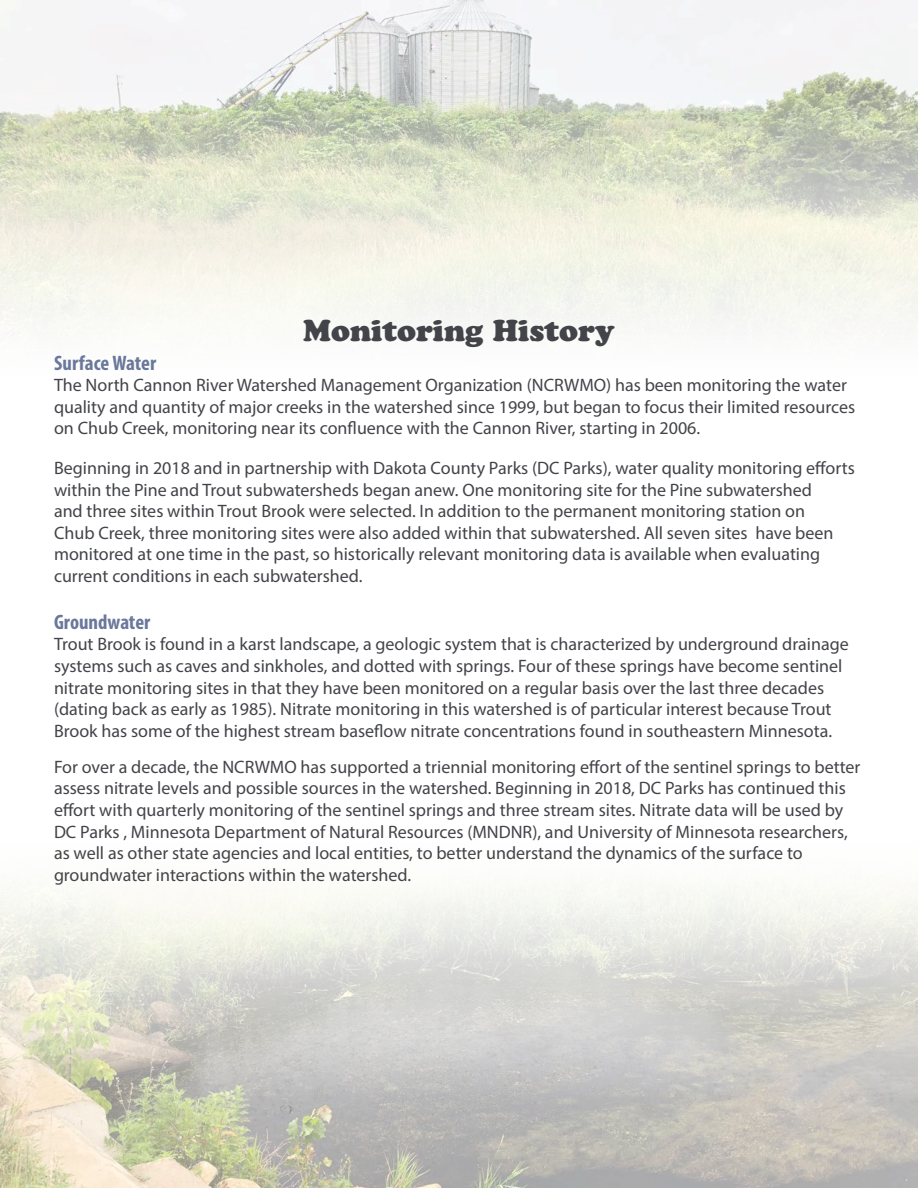
<style>
.page{position:relative;width:918px;height:1188px;background:#fff}
.page>*{position:absolute;margin:0;border:0;box-sizing:border-box;transform-origin:0 0}
.t1{font:30px "Cooper Black Std";color:#434449}
.t2{font:700 condensed 21px "Myriad Pro";color:#6a789b}
.t3{font:18px/21.6px "Myriad Pro";color:#434449}
</style>
<div class="page">
<img style="left:0;top:0;width:918px;height:324px">
<img style="left:0;top:887px;width:918px;height:301px">
<p class="t1" style="left:303px;top:312px;width:313px">Monitoring History</p>
<p class="t2" style="left:54px;top:349px;width:104px">Surface Water</p>
<p class="t3" style="left:54px;top:374px;width:803px">The North Cannon River Watershed Management Organization (NCRWMO) has been monitoring the water quality and quantity of major creeks in the watershed since 1999, but began to focus their limited resources on Chub Creek, monitoring near its confluence with the Cannon River, starting in 2006.</p>
<p class="t3" style="left:54px;top:457px;width:802px">Beginning in 2018 and in partnership with Dakota County Parks (DC Parks), water quality monitoring efforts within the Pine and Trout subwatersheds began anew. One monitoring site for the Pine subwatershed<br>and three sites within Trout Brook were selected. In addition to the permanent monitoring station on<br>Chub Creek, three monitoring sites were also added within that subwatershed. All seven sites have been monitored at one time in the past, so historically relevant monitoring data is available when evaluating current conditions in each subwatershed.</p>
<p class="t2" style="left:54px;top:609px;width:98px">Groundwater</p>
<p class="t3" style="left:54px;top:633px;width:796px">Trout Brook is found in a karst landscape, a geologic system that is characterized by underground drainage systems such as caves and sinkholes, and dotted with springs. Four of these springs have become sentinel nitrate monitoring sites in that they have been monitored on a regular basis over the last three decades (dating back as early as 1985). Nitrate monitoring in this watershed is of particular interest because Trout Brook has some of the highest stream baseflow nitrate concentrations found in southeastern Minnesota.</p>
<p class="t3" style="left:54px;top:756px;width:808px">For over a decade, the NCRWMO has supported a triennial monitoring effort of the sentinel springs to better assess nitrate levels and possible sources in the watershed. Beginning in 2018, DC Parks has continued this effort with quarterly monitoring of the sentinel springs and three stream sites. Nitrate data will be used by DC Parks , Minnesota Department of Natural Resources (MNDNR), and University of Minnesota researchers, as well as other state agencies and local entities, to better understand the dynamics of the surface to groundwater interactions within the watershed.</p>
</div>
